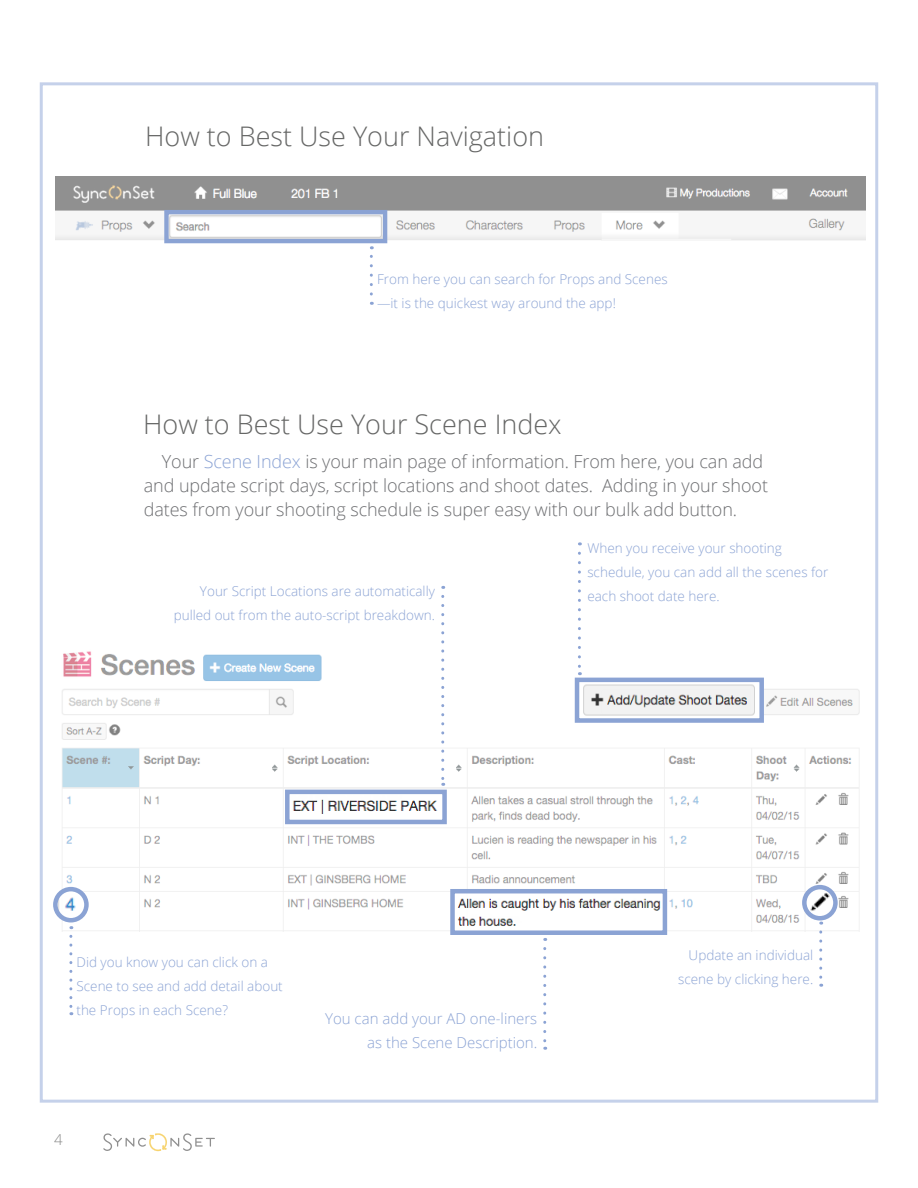
<style>
.page{position:relative;width:918px;height:1188px;background:#fff}
.page>*{position:absolute;margin:0;border:0;box-sizing:border-box;transform-origin:0 0}
.t1{font:300 27px "Open Sans";color:#666766}
.t2{font:300 18px/24px "Open Sans";letter-spacing:-.005em;color:#6d6e71}
.t3{font:300 15px/24px "Open Sans";color:#8ba3d4;text-align:right}
.t4{font:300 15px "Open Sans";color:#666766}
.t5{font:300 13.5px/24px "Open Sans";color:#8ba3d4}
.s1{color:#8ba3d4}
</style>
<div class="page">
<svg style="left:103px;top:1133px;width:112px;height:18px"></svg>
<img style="left:55px;top:176px;width:810px;height:64px">
<img style="left:169px;top:215px;width:213px;height:23px">
<div style="left:164px;top:210px;width:223px;height:33px;border:4px solid #8ba3d4"></div>
<svg style="left:370px;top:246px;width:3px;height:48px"></svg>
<img style="left:55px;top:641px;width:805px;height:290px">
<img style="left:290px;top:795px;width:152px;height:24px">
<div style="left:285px;top:790px;width:162px;height:34px;border:4px solid #8ba3d4"></div>
<img style="left:448px;top:887px;width:221px;height:54px">
<svg style="left:543px;top:949px;width:3px;height:101px"></svg>
<svg style="left:441px;top:596px;width:3px;height:190px"></svg>
<svg style="left:819px;top:932px;width:3px;height:55px"></svg>
<svg style="left:573px;top:553px;width:193px;height:172px"></svg>
<svg style="left:69px;top:936px;width:3px;height:79px"></svg>
<img style="left:804px;top:887px;width:31px;height:31px;border-radius:16px">
<div style="left:802px;top:885px;width:36px;height:36px;border:4px solid #8ba3d4;border-radius:50%"></div>
<img style="left:55px;top:889px;width:31px;height:31px;border-radius:16px">
<div style="left:53px;top:887px;width:36px;height:35px;border:4px solid #8ba3d4;border-radius:50%"></div>
<h1 class="t1" style="left:145px;top:118px;width:401px">How to Best Use Your Navigation</h1>
<p class="t5" style="left:377px;top:266px;width:292px">From here you can search for Props and Scenes —it is the quickest way around the app!</p>
<h1 class="t1" style="left:143px;top:406px;width:420px">How to Best Use Your Scene Index</h1>
<h2 class="t2" style="left:144px;top:449px;width:626px;text-indent:18px">Your <span class="s1">Scene Index</span> is your main page of information. From here, you can add and update script days, script locations and shoot dates. Adding in your shoot dates from your shooting schedule is super easy with our bulk add button.</h2>
<p class="t5" style="left:174px;top:579px;width:263px;text-align:right">Your Script Locations are automatically pulled out from the auto-script breakdown.</p>
<p class="t5" style="left:587px;top:535px;width:242px">When you receive your shooting schedule, you can add all the scenes for each shoot date here.</p>
<p class="t5" style="left:77px;top:949px;width:208px">Did you know you can click on a<br>Scene to see and add detail about the Props in each Scene?</p>
<p class="t4" style="left:54px;top:1130px;width:10px">4</p>
<p class="t3" style="left:325px;top:1006px;width:214px">You can add your AD one-liners as the Scene Description.</p>
<p class="t5" style="left:678px;top:943px;width:137px;text-align:right">Update an individual scene by clicking here.</p>
</div>
